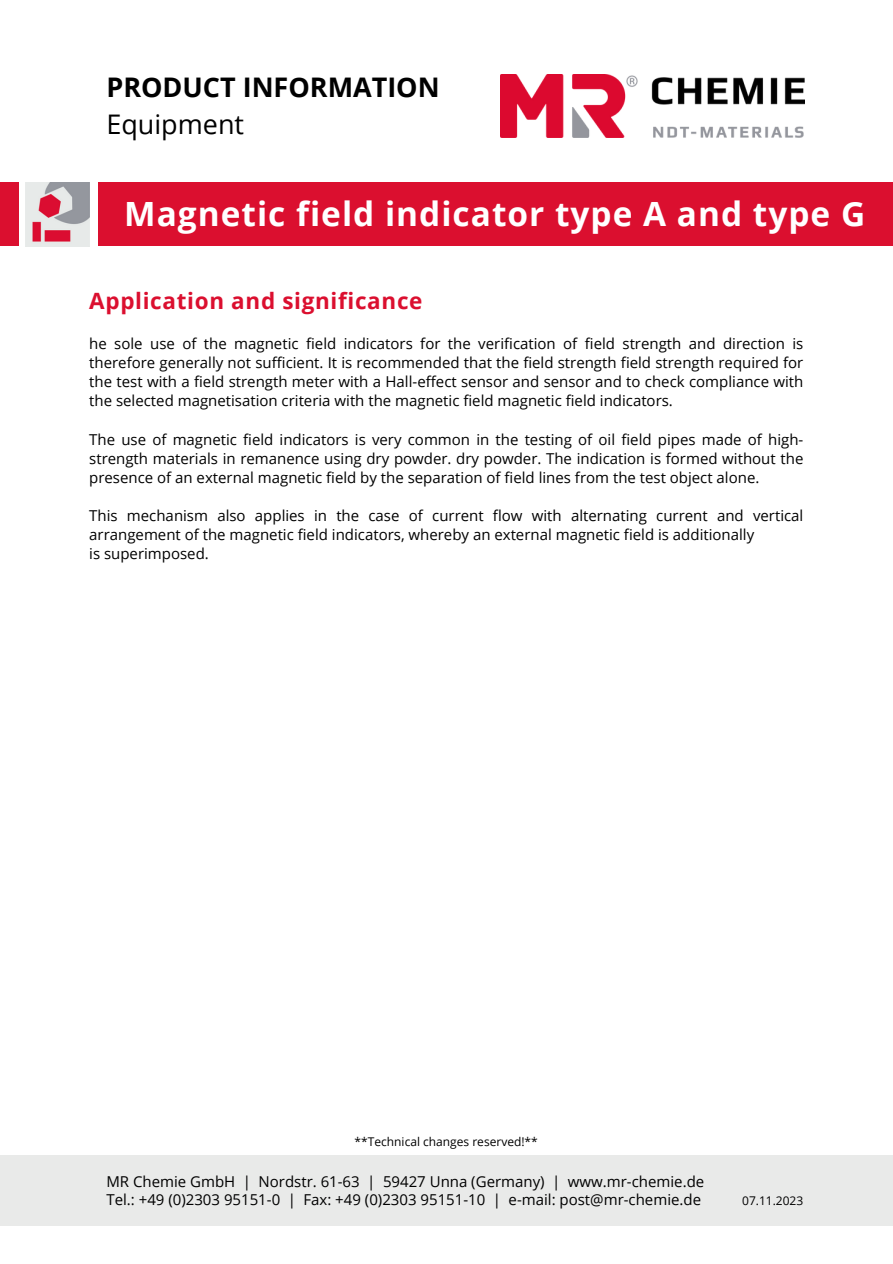
<style>
.page{position:relative;width:893px;height:1264px;background:#fff}
.page>*{position:absolute;margin:0;border:0;box-sizing:border-box;transform-origin:0 0}
.t1{font:700 33.45px "Open Sans";letter-spacing:.03em;color:#fff}
.t2{font:700 27px "Open Sans";color:#000}
.t3{font:27px "Open Sans";color:#000}
.t4{font:700 22.5px "Open Sans";letter-spacing:.03em;color:#db0f2f}
.t5{font:15px/19px "Open Sans";color:#000;text-align:justify}
.t6{font:12px "Open Sans";color:#000}
</style>
<div class="page">
<div style="left:98px;top:182px;width:794px;height:64px;background:#db0f2f"></div>
<div style="left:0;top:1155px;width:892px;height:71px;background:#e9eae9"></div>
<img style="left:26px;top:182px;width:64px;height:64px">
<div style="left:0;top:182px;width:19px;height:64px;background:#db0f2f"></div>
<img style="left:500px;top:74px;width:304px;height:63px">
<p class="t2" style="left:106px;top:68px;width:335px">PRODUCT INFORMATION</p>
<p class="t3" style="left:106px;top:105px;width:139px">Equipment</p>
<p class="t1" style="left:124px;top:191px;width:742px">Magnetic field indicator type A and type G</p>
<p class="t4" style="left:89px;top:284px;width:335px">Application and significance</p>
<p class="t5" style="left:89px;top:334px;width:715px">he sole use of the magnetic field indicators for the verification of field strength and direction is therefore generally not sufficient. It is recommended that the field strength field strength required for the test with a field strength meter with a Hall-effect sensor and sensor and to check compliance with the selected magnetisation criteria with the magnetic field magnetic field indicators.</p>
<p class="t5" style="left:89px;top:429px;width:715px">The use of magnetic field indicators is very common in the testing of oil field pipes made of high&shy;strength materials in remanence using dry powder. dry powder. The indication is formed without the presence of an external magnetic field by the separation of field lines from the test object alone.</p>
<p class="t5" style="left:89px;top:506px;width:715px">This mechanism also applies in the case of current flow with alternating current and vertical arrangement of the magnetic field indicators, whereby an external magnetic field is additionally</p>
<p class="t5" style="left:89px;top:544px;width:121px">is superimposed.</p>
<p class="t6" style="left:354px;top:1133px;width:185px">**Technical changes reserved!**</p>
<p class="t5" style="left:106px;top:1171px;width:599px">MR Chemie GmbH | Nordstr. 61-63 | 59427 Unna (Germany) | www.mr-chemie.de</p>
<p class="t5" style="left:106px;top:1189px;width:596px">Tel.: +49 (0)2303 95151-0 | Fax: +49 (0)2303 95151-10 | e-mail: post@mr-chemie.de</p>
<p class="t6" style="left:742px;top:1192px;width:63px">07.11.2023</p>
</div>
